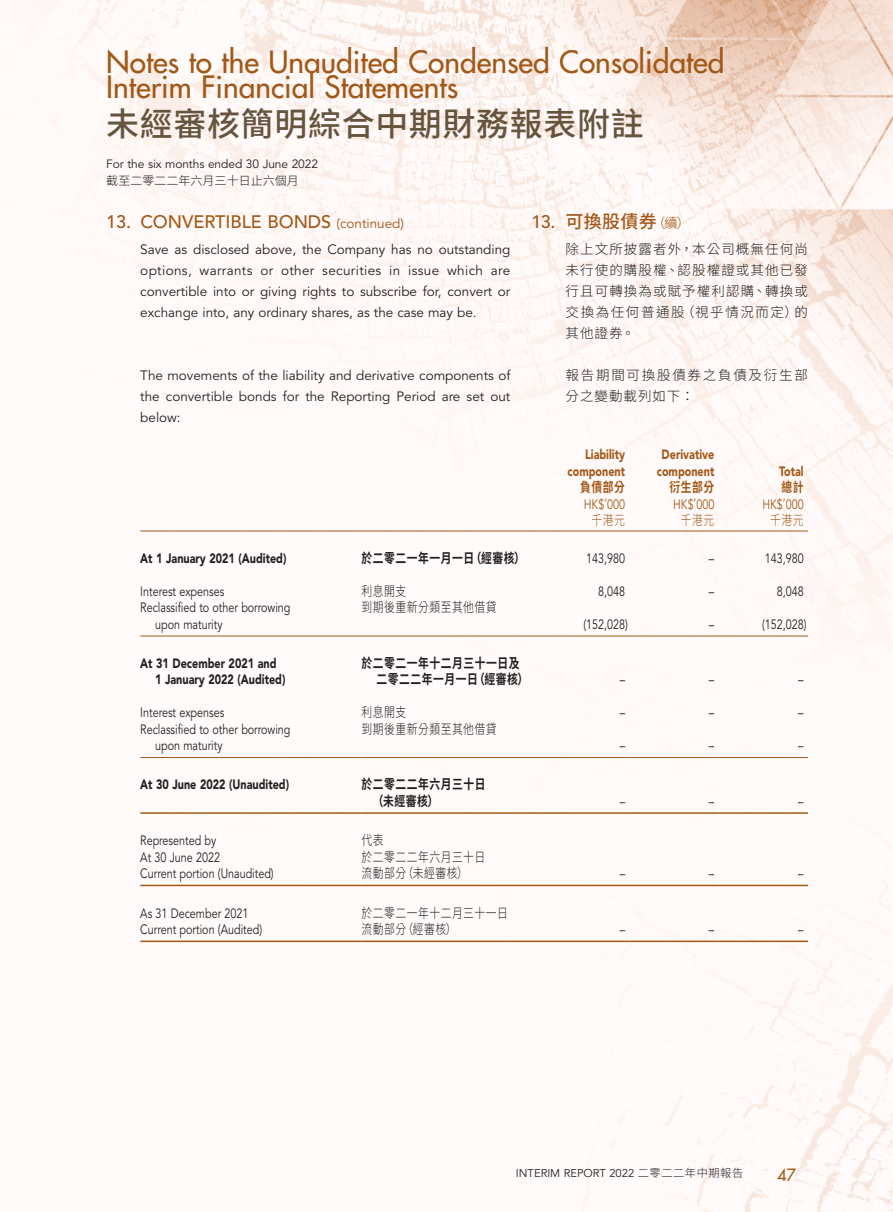
<style>
.page{position:relative;width:893px;height:1212px;background:#fff}
.page>*{position:absolute;margin:0;border:0;box-sizing:border-box;transform-origin:0 0}
.t1{font:500 33px "Source Han Sans TC";letter-spacing:.02em;color:#66543d}
.t2{font:500 30px/25.5px "Futura Std";color:#a25817}
.Heading_1{font:500 18px "Avenir LT Std";color:#a25817}
.C_Heading_1{font:500 18px "Source Han Sans TC";letter-spacing:.02em;color:#a25817}
.t3{font:500 16.5px "Futura Std";color:#a25817}
.Body_Text{font:13.5px/21px "Avenir LT Std";color:#231f20;text-align:justify}
.Body_Text-2{font:13.5px/16.5px "Avenir LT Std";color:#231f20;scale:.8 1}
.Body_Text-3{font:900 13.5px/16.5px "Avenir LT Std";color:#231f20;scale:.8 1}
.Body_Text-4{font:300 13.5px "Source Han Sans TC";letter-spacing:.05em;color:#231f20;scale:.8 1}
.C_Body_Text{font:300 13.5px/21px "Source Han Sans TC";letter-spacing:.08em;color:#231f20;text-align:justify}
.Body_Text-5{font:700 13.5px/16.5px "Source Han Sans TC";letter-spacing:.05em;color:#231f20;scale:.8 1}
.Body_Text-6{font:900 13.5px "Avenir LT Std";color:#a25817;scale:.8 1}
.C_Body_Text-2{font:300 13.5px/21px "Source Han Sans TC";letter-spacing:.13em;color:#231f20}
.Body_Text-7{font:13.5px "Avenir LT Std";color:#a25817;scale:.8 1}
.Body_Text-8{font:700 13.5px "Source Han Sans TC";letter-spacing:.05em;color:#a25817;scale:.8 1}
.Body_Text-9{font:300 13.5px "Source Han Sans TC";letter-spacing:.05em;color:#a25817;scale:.8 1}
.t4{font:12px "Avenir LT Std";letter-spacing:-.005em;color:#231f20}
.t5{font:300 12px "Source Han Sans TC";letter-spacing:.005em;color:#231f20}
.t6{font:11.25px "Avenir LT Std";color:#231f20}
.s1{font-weight:400;font-size:13.5px}
.s2{font-family:"Avenir LT Std"}
.s3{font-weight:300;font-size:13.5px}
.s4{font-family:"Source Han Sans TC";font-weight:300}
</style>
<div class="page">
<img style="left:33px;top:0;width:860px;height:1212px">
<hr style="left:140px;top:531px;width:221px;height:1px;background:#a25817">
<hr style="left:361px;top:531px;width:179px;height:1px;background:#a25817">
<hr style="left:540px;top:531px;width:89px;height:1px;background:#a25817">
<hr style="left:629px;top:531px;width:90px;height:1px;background:#a25817">
<hr style="left:719px;top:531px;width:89px;height:1px;background:#a25817">
<hr style="left:140px;top:636px;width:221px;height:1px;background:#a25817">
<hr style="left:361px;top:636px;width:179px;height:1px;background:#a25817">
<hr style="left:540px;top:636px;width:89px;height:1px;background:#a25817">
<hr style="left:629px;top:636px;width:90px;height:1px;background:#a25817">
<hr style="left:719px;top:636px;width:89px;height:1px;background:#a25817">
<hr style="left:140px;top:757px;width:221px;height:1px;background:#a25817">
<hr style="left:361px;top:757px;width:179px;height:1px;background:#a25817">
<hr style="left:540px;top:757px;width:89px;height:1px;background:#a25817">
<hr style="left:629px;top:757px;width:90px;height:1px;background:#a25817">
<hr style="left:719px;top:757px;width:89px;height:1px;background:#a25817">
<hr style="left:140px;top:812px;width:221px;height:2px;background:#a25817">
<hr style="left:361px;top:812px;width:179px;height:2px;background:#a25817">
<hr style="left:540px;top:812px;width:89px;height:2px;background:#a25817">
<hr style="left:629px;top:812px;width:90px;height:2px;background:#a25817">
<hr style="left:719px;top:812px;width:89px;height:2px;background:#a25817">
<hr style="left:140px;top:885px;width:221px;height:1px;background:#a25817">
<hr style="left:361px;top:885px;width:179px;height:1px;background:#a25817">
<hr style="left:540px;top:885px;width:89px;height:1px;background:#a25817">
<hr style="left:629px;top:885px;width:90px;height:1px;background:#a25817">
<hr style="left:719px;top:885px;width:89px;height:1px;background:#a25817">
<hr style="left:140px;top:940px;width:221px;height:2px;background:#a25817">
<hr style="left:361px;top:940px;width:179px;height:2px;background:#a25817">
<hr style="left:540px;top:940px;width:89px;height:2px;background:#a25817">
<hr style="left:629px;top:940px;width:90px;height:2px;background:#a25817">
<hr style="left:719px;top:940px;width:89px;height:2px;background:#a25817">
<h2 class="t2" style="left:106px;top:49px;width:620px">Notes to the Unaudited Condensed Consolidated<br>Interim Financial Statements</h2>
<h1 class="t1" style="left:106px;top:106px;width:539px">未經審核簡明綜合中期財務報表附註</h1>
<p class="t4" style="left:106px;top:157px;width:213px">For the six months ended 30 June 2022</p>
<p class="t5" style="left:106px;top:173px;width:194px">截至二零二二年六月三十日止六個月</p>
<p class="Heading_1" style="left:106px;top:212px;width:299px">13. CONVERTIBLE BONDS <span class="s1">(continued)</span></p>
<p class="Body_Text" style="left:140px;top:239px;width:372px">Save as disclosed above, the Company has no outstanding options, warrants or other securities in issue which are convertible into or giving rights to subscribe for, convert or exchange into, any ordinary shares, as the case may be.</p>
<p class="Body_Text" style="left:140px;top:365px;width:372px">The movements of the liability and derivative components of the convertible bonds for the Reporting Period are set out below:</p>
<p class="C_Heading_1" style="left:531px;top:212px;width:160px"><span class="s2">13.</span> 可換股債券<span class="s3">（續）</span></p>
<p class="C_Body_Text" style="left:566px;top:239px;width:244px">除上文所披露者外，本公司概無任何尚未行使的購股權、認股權證或其他已發行且可轉換為或賦予權利認購、轉換或交換為任何普通股（視乎情況而定）的其他證券。</p>
<p class="C_Body_Text-2" style="left:566px;top:365px;width:244px">報告期間可換股債券之負債及衍生部分之變動載列如下：</p>
<p class="Body_Text-6" style="left:585px;top:446px;width:52px">Liability</p>
<p class="Body_Text-6" style="left:568px;top:463px;width:73px">component</p>
<p class="Body_Text-6" style="left:662px;top:446px;width:68px">Derivative</p>
<p class="Body_Text-6" style="left:657px;top:463px;width:73px">component</p>
<p class="Body_Text-6" style="left:779px;top:463px;width:32px">Total</p>
<p class="Body_Text-8" style="left:580px;top:480px;width:58px">負債部分</p>
<p class="Body_Text-8" style="left:670px;top:480px;width:58px">衍生部分</p>
<p class="Body_Text-8" style="left:781px;top:480px;width:29px">總計</p>
<p class="Body_Text-7" style="left:584px;top:496px;width:53px">HK$’000</p>
<p class="Body_Text-7" style="left:673px;top:496px;width:53px">HK$’000</p>
<p class="Body_Text-7" style="left:762px;top:496px;width:53px">HK$’000</p>
<p class="Body_Text-9" style="left:592px;top:513px;width:43px">千港元</p>
<p class="Body_Text-9" style="left:681px;top:513px;width:43px">千港元</p>
<p class="Body_Text-9" style="left:770px;top:513px;width:43px">千港元</p>
<p class="Body_Text-3" style="left:140px;top:550px;width:184px">At 1 January 2021 (Audited)</p>
<p class="Body_Text-5" style="left:361px;top:550px;width:206px">於二零二一年一月一日（經審核）</p>
<p class="Body_Text-2" style="left:586px;top:550px;width:50px">143,980</p>
<p class="Body_Text-2" style="left:709px;top:550px;width:8px">–</p>
<p class="Body_Text-2" style="left:765px;top:550px;width:50px">143,980</p>
<p class="Body_Text-2" style="left:140px;top:583px;width:107px">Interest expenses</p>
<p class="Body_Text-4" style="left:361px;top:583px;width:57px">利息開支</p>
<p class="Body_Text-2" style="left:598px;top:583px;width:35px">8,048</p>
<p class="Body_Text-2" style="left:709px;top:583px;width:8px">–</p>
<p class="Body_Text-2" style="left:777px;top:583px;width:35px">8,048</p>
<p class="Body_Text-2" style="left:155px;top:600px;width:171px;text-indent:-15px">Reclassified to other borrowing upon maturity</p>
<p class="Body_Text-4" style="left:361px;top:600px;width:171px">到期後重新分類至其他借貸</p>
<p class="Body_Text-2" style="left:583px;top:616px;width:57px">(152,028)</p>
<p class="Body_Text-2" style="left:709px;top:616px;width:8px">–</p>
<p class="Body_Text-2" style="left:762px;top:616px;width:57px">(152,028)</p>
<p class="Body_Text-3" style="left:155px;top:655px;width:164px;text-indent:-15px">At 31 December 2021 and<br>1 January 2022 (Audited)</p>
<p class="Body_Text-5" style="left:376px;top:655px;width:192px;text-indent:-15px">於二零二一年十二月三十一日及二零二二年一月一日（經審核）</p>
<p class="Body_Text-2" style="left:620px;top:672px;width:8px">–</p>
<p class="Body_Text-2" style="left:709px;top:672px;width:8px">–</p>
<p class="Body_Text-2" style="left:798px;top:672px;width:8px">–</p>
<p class="Body_Text-2" style="left:140px;top:705px;width:107px">Interest expenses</p>
<p class="Body_Text-4" style="left:361px;top:705px;width:57px">利息開支</p>
<p class="Body_Text-2" style="left:620px;top:705px;width:8px">–</p>
<p class="Body_Text-2" style="left:709px;top:705px;width:8px">–</p>
<p class="Body_Text-2" style="left:798px;top:705px;width:8px">–</p>
<p class="Body_Text-2" style="left:155px;top:721px;width:171px;text-indent:-15px">Reclassified to other borrowing upon maturity</p>
<p class="Body_Text-4" style="left:361px;top:721px;width:171px">到期後重新分類至其他借貸</p>
<p class="Body_Text-2" style="left:620px;top:738px;width:8px">–</p>
<p class="Body_Text-2" style="left:709px;top:738px;width:8px">–</p>
<p class="Body_Text-2" style="left:798px;top:738px;width:8px">–</p>
<p class="Body_Text-3" style="left:140px;top:776px;width:187px">At 30 June 2022 (Unaudited)</p>
<p class="Body_Text-5" style="left:373px;top:776px;width:143px;text-indent:-11px">於二零二二年六月三十日（未經審核）</p>
<p class="Body_Text-2" style="left:620px;top:793px;width:8px">–</p>
<p class="Body_Text-2" style="left:709px;top:793px;width:8px">–</p>
<p class="Body_Text-2" style="left:798px;top:793px;width:8px">–</p>
<p class="Body_Text-2" style="left:140px;top:833px;width:97px">Represented by</p>
<p class="Body_Text-4" style="left:361px;top:833px;width:29px">代表</p>
<p class="Body_Text-2" style="left:140px;top:849px;width:101px">At 30 June 2022</p>
<p class="Body_Text-4" style="left:361px;top:849px;width:156px">於二零二二年六月三十日</p>
<p class="Body_Text-2" style="left:140px;top:866px;width:168px">Current portion (Unaudited)</p>
<p class="Body_Text-4" style="left:361px;top:866px;width:135px">流動部分（未經審核）</p>
<p class="Body_Text-2" style="left:620px;top:866px;width:8px">–</p>
<p class="Body_Text-2" style="left:709px;top:866px;width:8px">–</p>
<p class="Body_Text-2" style="left:798px;top:866px;width:8px">–</p>
<p class="Body_Text-2" style="left:140px;top:905px;width:137px">As 31 December 2021</p>
<p class="Body_Text-4" style="left:361px;top:905px;width:185px">於二零二一年十二月三十一日</p>
<p class="Body_Text-2" style="left:140px;top:921px;width:154px">Current portion (Audited)</p>
<p class="Body_Text-4" style="left:361px;top:921px;width:121px">流動部分（經審核）</p>
<p class="Body_Text-2" style="left:620px;top:921px;width:8px">–</p>
<p class="Body_Text-2" style="left:709px;top:921px;width:8px">–</p>
<p class="Body_Text-2" style="left:798px;top:921px;width:8px">–</p>
<p class="t6" style="left:516px;top:1167px;width:229px">INTERIM REPORT 2022 <span class="s4">二零二二年中期報告</span></p>
<p class="t3" style="left:777px;top:1164px;width:20px">47</p>
</div>
